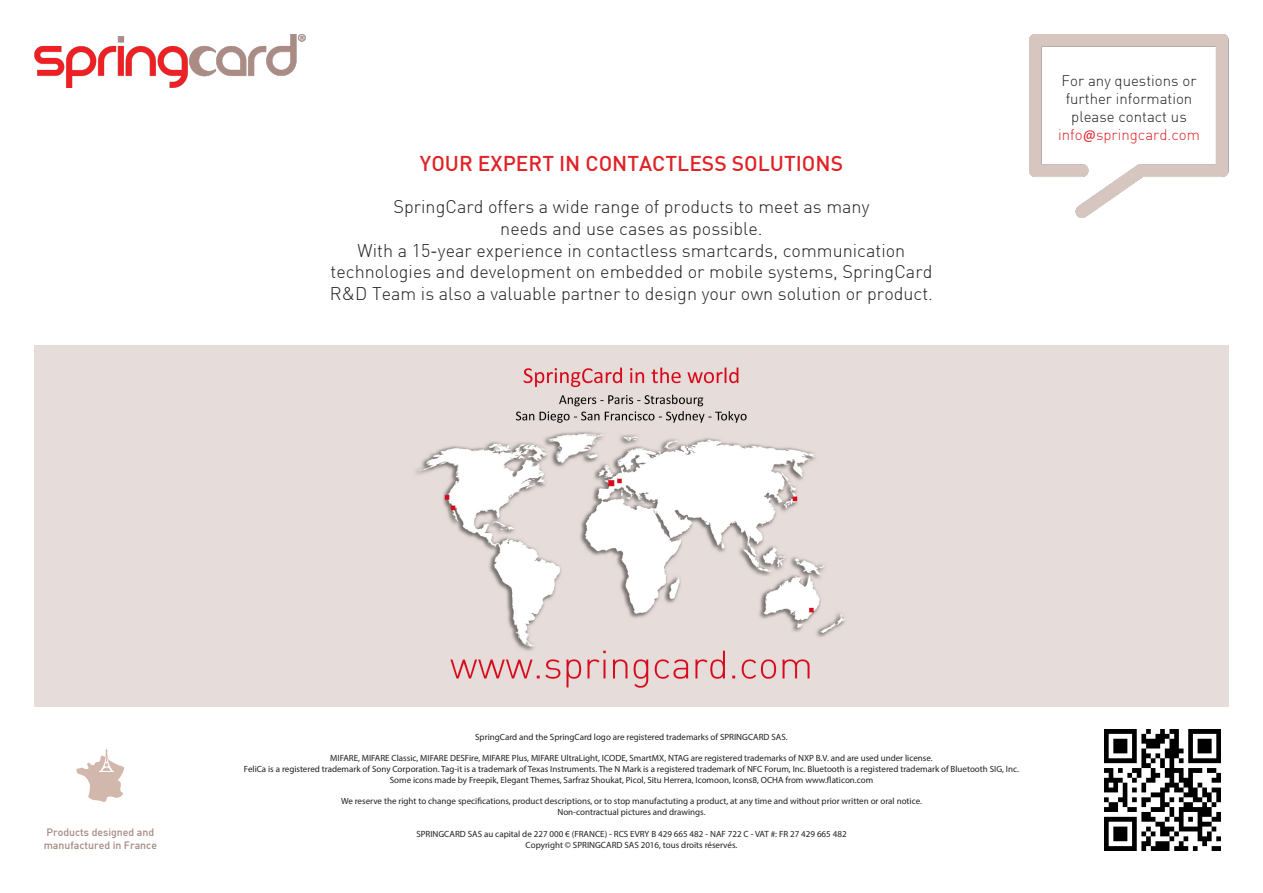
<style>
.page{position:relative;width:1263px;height:893px;background:#fff}
.page>*{position:absolute;margin:0;border:0;box-sizing:border-box;transform-origin:0 0}
.t1{font:500 21px "DIN";color:#e02226}
.t2{font:300 18px/21.6px "DIN";color:#231f20;text-align:center}
.t3{font:300 15px/18px "DIN";color:#231f20;text-align:center}
.t4{font:500 10.5px/12.6px "DIN";color:#a68881}
.t5{font:9px/10.8px "Myriad Pro";color:#231f20;text-align:center}
.s1{color:#e02226}
.s2{font-family:"Calibri";font-weight:400;color:#e02226}
</style>
<div class="page">
<img style="left:34px;top:34px;width:271px;height:54px">
<img style="left:1105px;top:730px;width:115px;height:120px">
<svg style="left:76px;top:748px;width:49px;height:54px"></svg>
<img style="left:34px;top:345px;width:1195px;height:362px">
<img style="left:1030px;top:35px;width:199px;height:182px">
<h1 class="t1" style="left:420px;top:150px;width:425px">YOUR EXPERT IN CONTACTLESS SOLUTIONS</h1>
<p class="t2" style="left:330px;top:196px;width:605px">SpringCard offers a wide range of products to meet as many<br>needs and use cases as possible.<br>With a 15-year experience in contactless smartcards, communication technologies and development on embedded or mobile systems, SpringCard R&amp;D Team is also a valuable partner to design your own solution or product.</p>
<h3 class="t3" style="left:1058px;top:71px;width:143px">For any questions or further information please contact us <span class="s1">info</span><span class="s2">@</span><span class="s1">springcard.com</span></h3>
<p class="t4" style="left:44px;top:826px;width:115px">Products designed and manufactured in France</p>
<p class="t5" style="left:475px;top:731px;width:314px">SpringCard and the SpringCard logo are registered trademarks of SPRINGCARD SAS.</p>
<p class="t5" style="left:244px;top:753px;width:776px">MIFARE, MIFARE Classic, MIFARE DESFire, MIFARE Plus, MIFARE UltraLight, ICODE, SmartMX, NTAG are registered trademarks of NXP B.V. and are used under license.<br>FeliCa is a registered trademark of Sony Corporation. Tag-it is a trademark of Texas Instruments. The N Mark is a registered trademark of NFC Forum, Inc. Bluetooth is a registered trademark of Bluetooth SIG, Inc.<br>Some icons made by Freepik, Elegant Themes, Sarfraz Shoukat, Picol, Situ Herrera, Icomoon, Icons8, OCHA from www.flaticon.com</p>
<p class="t5" style="left:341px;top:796px;width:582px">We reserve the right to change specifications, product descriptions, or to stop manufactuting a product, at any time and without prior written or oral notice.<br>Non-contractual pictures and drawings.</p>
<p class="t5" style="left:416px;top:828px;width:432px">SPRINGCARD SAS au capital de 227 000 € (FRANCE) - RCS EVRY B 429 665 482 - NAF 722 C - VAT #: FR 27 429 665 482<br>Copyright © SPRINGCARD SAS 2016, tous droits réservés.</p>
</div>
